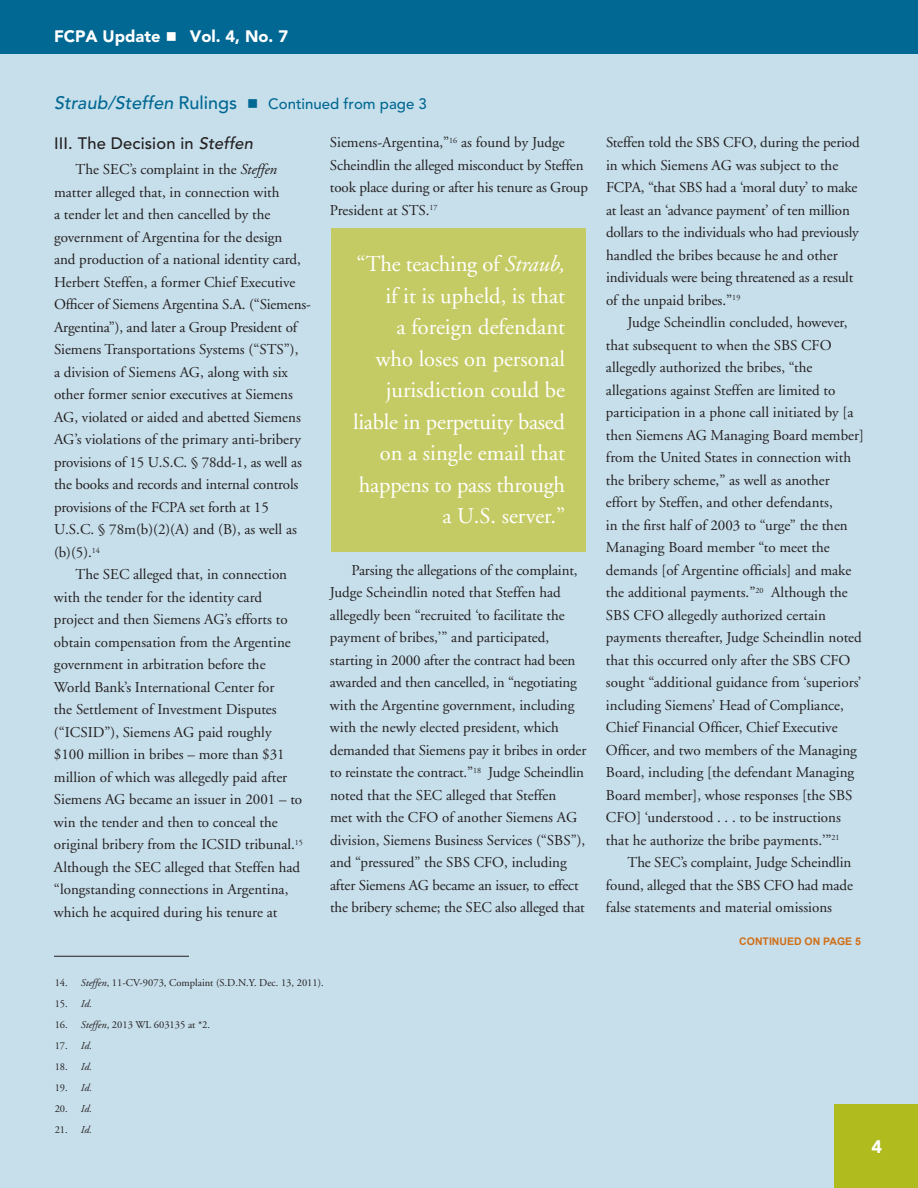
<style>
.page{position:relative;width:918px;height:1188px;background:#c7dfeb}
.page>*{position:absolute;margin:0;border:0;box-sizing:border-box;transform-origin:0 0}
.t1{font:22.5px/31.5px "Adobe Garamond";color:#fff;text-align:right}
.t2{font:900 18px "Avenir";color:#fff}
.t3{font:500 16.5px "Avenir";letter-spacing:.01em;color:#231f20}
.t4{font:900 16.5px "Avenir";color:#fff}
.t5{font:15px/22.5px "Adobe Garamond";color:#231f20}
.t6{font:500 15px "Avenir";color:#006893}
.t7{font:10.5px "Adobe Garamond";color:#231f20}
.t8{font:700 10.5px "Arial";color:#d06f18}
.s1{font-style:italic;font-size:18px}
.s2{font-size:18px}
.s3{font-style:italic}
</style>
<div class="page">
<div style="left:0;top:0;width:918px;height:54px;background:#006893"></div>
<div style="left:835px;top:1105px;width:83px;height:83px;background:#b0bb1d"></div>
<hr style="left:54px;top:956px;width:135px;height:1px;background:#231f20">
<div style="left:331px;top:228px;width:254px;height:324px;background:#c5cb64"></div>
<p class="t4" style="left:54px;top:26px;width:236px">FCPA Update ■ Vol. 4, No. 7</p>
<p class="t6" style="left:54px;top:95px;width:374px"><span class="s1">Straub/Steffen</span> <span class="s2">Rulings</span> ■ Continued from page 3</p>
<p class="t3" style="left:54px;top:134px;width:201px">III. The Decision in <span class="s3">Steffen</span></p>
<p class="t5" style="left:76px;top:159px;width:203px">The SEC’s complaint in the <span class="s3">Steffen</span></p>
<p class="t5" style="left:54px;top:181px;width:227px">matter alleged that, in connection with</p>
<p class="t5" style="left:54px;top:204px;width:218px">a tender let and then cancelled by the</p>
<p class="t5" style="left:54px;top:226px;width:230px">government of Argentina for the design</p>
<p class="t5" style="left:54px;top:249px;width:248px">and production of a national identity card,</p>
<p class="t5" style="left:54px;top:271px;width:243px">Herbert Steffen, a former Chief Executive</p>
<p class="t5" style="left:54px;top:294px;width:258px">Officer of Siemens Argentina S.A. (“Siemens-</p>
<p class="t5" style="left:54px;top:316px;width:245px">Argentina”), and later a Group President of</p>
<p class="t5" style="left:54px;top:339px;width:246px">Siemens Transportations Systems (“STS”),</p>
<p class="t5" style="left:54px;top:361px;width:236px">a division of Siemens AG, along with six</p>
<p class="t5" style="left:54px;top:384px;width:240px">other former senior executives at Siemens</p>
<p class="t5" style="left:54px;top:406px;width:248px">AG, violated or aided and abetted Siemens</p>
<p class="t5" style="left:54px;top:429px;width:248px">AG’s violations of the primary anti-bribery</p>
<p class="t5" style="left:54px;top:451px;width:249px">provisions of 15 U.S.C. § 78dd-1, as well as</p>
<p class="t5" style="left:54px;top:474px;width:246px">the books and records and internal controls</p>
<p class="t5" style="left:54px;top:496px;width:216px">provisions of the FCPA set forth at 15</p>
<p class="t5" style="left:54px;top:519px;width:244px">U.S.C. § 78m(b)(2)(A) and (B), as well as</p>
<p class="t5" style="left:54px;top:541px;width:48px">(b)(5).<sup>14</sup></p>
<p class="t5" style="left:76px;top:564px;width:213px">The SEC alleged that, in connection</p>
<p class="t5" style="left:54px;top:586px;width:210px">with the tender for the identity card</p>
<p class="t5" style="left:54px;top:609px;width:235px">project and then Siemens AG’s efforts to</p>
<p class="t5" style="left:54px;top:631px;width:238px">obtain compensation from the Argentine</p>
<p class="t5" style="left:54px;top:654px;width:213px">government in arbitration before the</p>
<p class="t5" style="left:54px;top:676px;width:222px">World Bank’s International Center for</p>
<p class="t5" style="left:54px;top:699px;width:224px">the Settlement of Investment Disputes</p>
<p class="t5" style="left:54px;top:721px;width:219px">(“ICSID”), Siemens AG paid roughly</p>
<p class="t5" style="left:54px;top:744px;width:232px">$100 million in bribes – more than $31</p>
<p class="t5" style="left:54px;top:766px;width:235px">million of which was allegedly paid after</p>
<p class="t5" style="left:54px;top:789px;width:250px">Siemens AG became an issuer in 2001 – to</p>
<p class="t5" style="left:54px;top:811px;width:225px">win the tender and then to conceal the</p>
<p class="t5" style="left:54px;top:834px;width:250px">original bribery from the ICSID tribunal.<sup>15</sup></p>
<p class="t5" style="left:54px;top:856px;width:248px">Although the SEC alleged that Steffen had</p>
<p class="t5" style="left:54px;top:879px;width:236px">“longstanding connections in Argentina,</p>
<p class="t5" style="left:54px;top:901px;width:225px">which he acquired during his tenure at</p>
<p class="t5" style="left:330px;top:131px;width:260px">Siemens-Argentina,”<sup>16</sup> as found by Judge Scheindlin the alleged misconduct by Steffen took place during or after his tenure as Group President at STS.<sup>17</sup></p>
<h1 class="t1" style="left:353px;top:249px;width:214px">“The teaching of <span class="s3">Straub, </span>if it is upheld, is that<br>a foreign defendant<br>who loses on personal jurisdiction could be liable in perpetuity based on a single email that happens to pass through a U.S. server.”</h1>
<p class="t5" style="left:330px;top:559px;width:258px;text-indent:22px">Parsing the allegations of the complaint, Judge Scheindlin noted that Steffen had allegedly been “recruited ‘to facilitate the payment of bribes,’” and participated, starting in 2000 after the contract had been awarded and then cancelled, in “negotiating with the Argentine government, including with the newly elected president, which demanded that Siemens pay it bribes in order to reinstate the contract.”<sup>18</sup> Judge Scheindlin noted that the SEC alleged that Steffen<br>met with the CFO of another Siemens AG division, Siemens Business Services (“SBS”), and “pressured” the SBS CFO, including after Siemens AG became an issuer, to effect the bribery scheme; the SEC also alleged that</p>
<p class="t7" style="left:55px;top:977px;width:271px">14. <span class="s3">Steffen</span>, 11-CV-9073, Complaint (S.D.N.Y. Dec. 13, 2011).</p>
<p class="t7" style="left:55px;top:998px;width:39px">15. <span class="s3">Id.</span></p>
<p class="t7" style="left:55px;top:1019px;width:157px">16. <span class="s3">Steffen</span>, 2013 WL 603135 at *2.</p>
<p class="t7" style="left:55px;top:1040px;width:39px">17. <span class="s3">Id.</span></p>
<p class="t7" style="left:55px;top:1061px;width:39px">18. <span class="s3">Id.</span></p>
<p class="t7" style="left:55px;top:1082px;width:39px">19. <span class="s3">Id.</span></p>
<p class="t7" style="left:55px;top:1103px;width:39px">20. <span class="s3">Id.</span></p>
<p class="t7" style="left:55px;top:1124px;width:39px">21. <span class="s3">Id.</span></p>
<p class="t5" style="left:606px;top:131px;width:255px">Steffen told the SBS CFO, during the period in which Siemens AG was subject to the FCPA, “that SBS had a ‘moral duty’ to make at least an ‘advance payment’ of ten million dollars to the individuals who had previously handled the bribes because he and other individuals were being threatened as a result of the unpaid bribes.”<sup>19</sup></p>
<p class="t5" style="left:606px;top:311px;width:259px;text-indent:22px">Judge Scheindlin concluded, however, that subsequent to when the SBS CFO allegedly authorized the bribes, “the allegations against Steffen are limited to participation in a phone call initiated by [a then Siemens AG Managing Board member] from the United States in connection with the bribery scheme,” as well as another effort by Steffen, and other defendants,<br>in the first half of 2003 to “urge” the then Managing Board member “to meet the demands [of Argentine officials] and make the additional payments.”<sup>20</sup> Although the SBS CFO allegedly authorized certain payments thereafter, Judge Scheindlin noted that this occurred only after the SBS CFO sought “additional guidance from ‘superiors’ including Siemens’ Head of Compliance, Chief Financial Officer, Chief Executive Officer, and two members of the Managing Board, including [the defendant Managing Board member], whose responses [the SBS CFO] ‘understood . . . to be instructions that he authorize the bribe payments.’”<sup>21</sup></p>
<p class="t5" style="left:606px;top:851px;width:248px;text-align:justify;text-indent:22px">The SEC’s complaint, Judge Scheindlin found, alleged that the SBS CFO had made false statements and material omissions</p>
<p class="t8" style="left:739px;top:934px;width:123px">CONTINUED ON PAGE 5</p>
<p class="t2" style="left:871px;top:1136px;width:12px">4</p>
</div>
